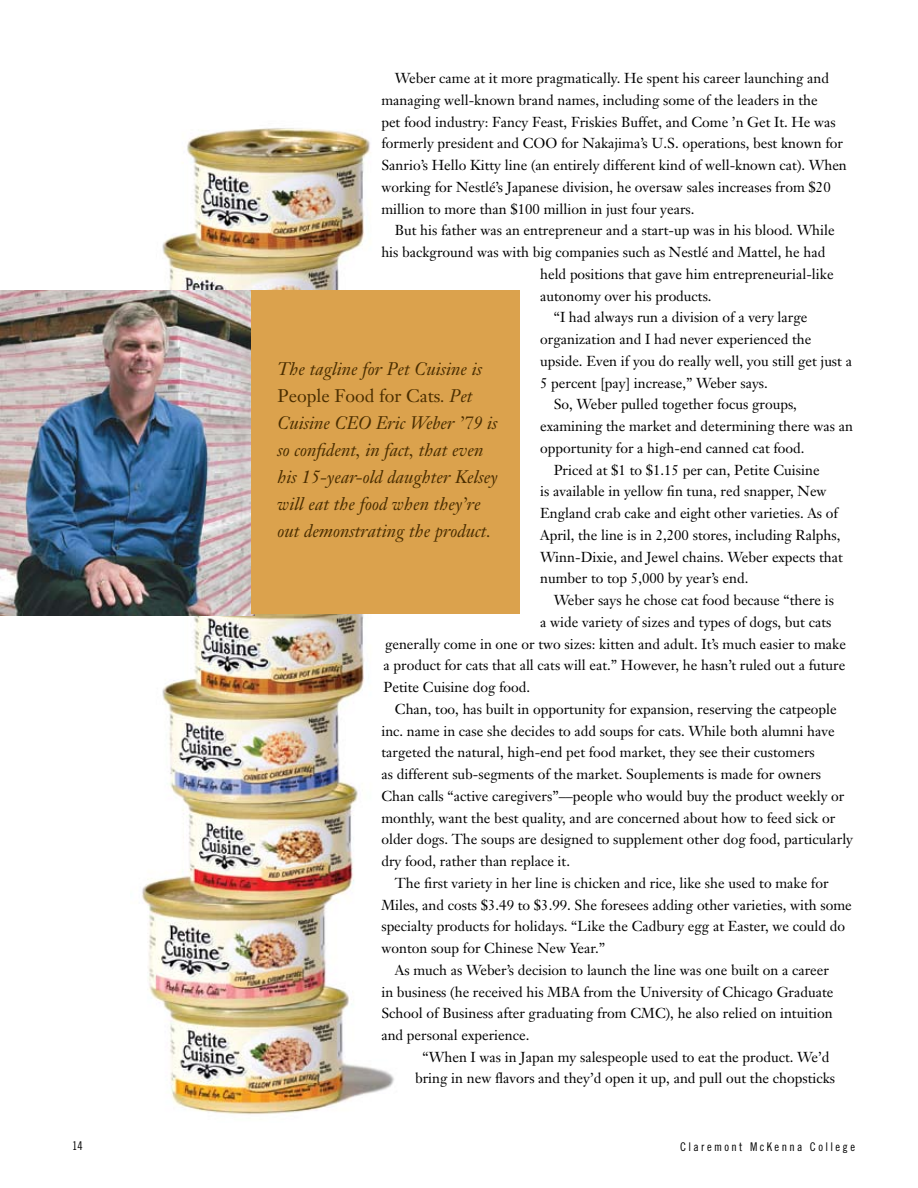
<style>
.page{position:relative;width:918px;height:1188px;background:#fff}
.page>*{position:absolute;margin:0;border:0;box-sizing:border-box;transform-origin:0 0}
.t1{font:italic 18px/27px "Janson Text";color:#4b2e00}
.t2{font:14.25px/21.8px "Janson Text";color:#000}
.t3{font:12px "Trade Gothic Cond Eighteen";letter-spacing:.2em;color:#000}
.s1{font-style:normal}
</style>
<div class="page">
<img style="left:142px;top:614px;width:252px;height:501px">
<img style="left:162px;top:128px;width:208px;height:162px">
<img style="left:0;top:290px;width:255px;height:326px">
<div style="left:252px;top:290px;width:268px;height:324px;background:#dba24d"></div>
<p class="t2" style="left:381px;top:67px;width:467px;text-indent:13px">Weber came at it more pragmatically. He spent his career launching and managing well-known brand names, including some of the leaders in the<br>pet food industry: Fancy Feast, Friskies Buffet, and Come ’n Get It. He was formerly president and COO for Nakajima’s U.S. operations, best known for Sanrio’s Hello Kitty line (an entirely different kind of well-known cat). When working for Nestlé’s Japanese division, he oversaw sales increases from $20 million to more than $100 million in just four years.</p>
<p class="t2" style="left:395px;top:219px;width:441px">But his father was an entrepreneur and a start-up was in his blood. While</p>
<p class="t2" style="left:381px;top:241px;width:446px">his background was with big companies such as Nestlé and Mattel, he had</p>
<p class="t2" style="left:540px;top:263px;width:295px">held positions that gave him entrepreneurial-like</p>
<p class="t2" style="left:540px;top:285px;width:173px">autonomy over his products.</p>
<p class="t2" style="left:554px;top:306px;width:255px">“I had always run a division of a very large</p>
<p class="t2" style="left:540px;top:328px;width:273px">organization and I had never experienced the</p>
<p class="t2" style="left:540px;top:350px;width:313px">upside. Even if you do really well, you still get just a</p>
<p class="t2" style="left:540px;top:372px;width:229px">5 percent [pay] increase,” Weber says.</p>
<p class="t2" style="left:554px;top:393px;width:245px">So, Weber pulled together focus groups,</p>
<p class="t2" style="left:540px;top:415px;width:314px">examining the market and determining there was an</p>
<p class="t2" style="left:540px;top:437px;width:266px">opportunity for a high-end canned cat food.</p>
<p class="t2" style="left:554px;top:459px;width:267px">Priced at $1 to $1.15 per can, Petite Cuisine</p>
<p class="t2" style="left:540px;top:480px;width:288px">is available in yellow fin tuna, red snapper, New</p>
<p class="t2" style="left:540px;top:502px;width:299px">England crab cake and eight other varieties. As of</p>
<p class="t2" style="left:540px;top:524px;width:302px">April, the line is in 2,200 stores, including Ralphs,</p>
<p class="t2" style="left:540px;top:546px;width:304px">Winn-Dixie, and Jewel chains. Weber expects that</p>
<p class="t2" style="left:540px;top:567px;width:210px">number to top 5,000 by year’s end.</p>
<p class="t2" style="left:554px;top:589px;width:282px">Weber says he chose cat food because “there is</p>
<p class="t2" style="left:540px;top:611px;width:293px">a wide variety of sizes and types of dogs, but cats</p>
<p class="t2" style="left:385px;top:633px;width:462px">generally come in one or two sizes: kitten and adult. It’s much easier to make</p>
<p class="t2" style="left:384px;top:654px;width:463px">a product for cats that all cats will eat.” However, he hasn’t ruled out a future</p>
<p class="t2" style="left:384px;top:676px;width:148px">Petite Cuisine dog food.</p>
<p class="t2" style="left:395px;top:698px;width:443px">Chan, too, has built in opportunity for expansion, reserving the catpeople</p>
<p class="t2" style="left:381px;top:720px;width:455px">inc. name in case she decides to add soups for cats. While both alumni have</p>
<p class="t2" style="left:381px;top:741px;width:435px">targeted the natural, high-end pet food market, they see their customers</p>
<p class="t2" style="left:381px;top:763px;width:441px">as different sub-segments of the market. Souplements is made for owners</p>
<p class="t2" style="left:381px;top:785px;width:465px">Chan calls “active caregivers”––people who would buy the product weekly or</p>
<p class="t2" style="left:381px;top:807px;width:455px">monthly, want the best quality, and are concerned about how to feed sick or</p>
<p class="t2" style="left:381px;top:828px;width:473px">older dogs. The soups are designed to supplement other dog food, particularly</p>
<p class="t2" style="left:381px;top:850px;width:190px">dry food, rather than replace it.</p>
<p class="t2" style="left:395px;top:872px;width:435px">The first variety in her line is chicken and rice, like she used to make for</p>
<p class="t2" style="left:381px;top:894px;width:472px">Miles, and costs $3.49 to $3.99. She foresees adding other varieties, with some</p>
<p class="t2" style="left:381px;top:915px;width:465px">specialty products for holidays. “Like the Cadbury egg at Easter, we could do</p>
<p class="t2" style="left:381px;top:937px;width:225px">wonton soup for Chinese New Year.”</p>
<p class="t2" style="left:395px;top:959px;width:436px">As much as Weber’s decision to launch the line was one built on a career</p>
<p class="t2" style="left:381px;top:981px;width:453px">in business (he received his MBA from the University of Chicago Graduate</p>
<p class="t2" style="left:381px;top:1002px;width:453px">School of Business after graduating from CMC), he also relied on intuition</p>
<p class="t2" style="left:381px;top:1024px;width:150px">and personal experience.</p>
<p class="t2" style="left:423px;top:1046px;width:408px">“When I was in Japan my salespeople used to eat the product. We’d</p>
<p class="t2" style="left:415px;top:1068px;width:422px">bring in new flavors and they’d open it up, and pull out the chopsticks</p>
<p class="t1" style="left:277px;top:355px;width:222px">The tagline for Pet Cuisine is<br><span class="s1">People Food for Cats</span>. Pet<br>Cuisine CEO Eric Weber ’79 is so confident, in fact, that even his 15-year-old daughter Kelsey will eat the food when they’re out demonstrating the product.</p>
<p class="t3" style="left:72px;top:1139px;width:12px">14</p>
<p class="t3" style="left:680px;top:1140px;width:176px">Claremont McKenna College</p>
</div>
